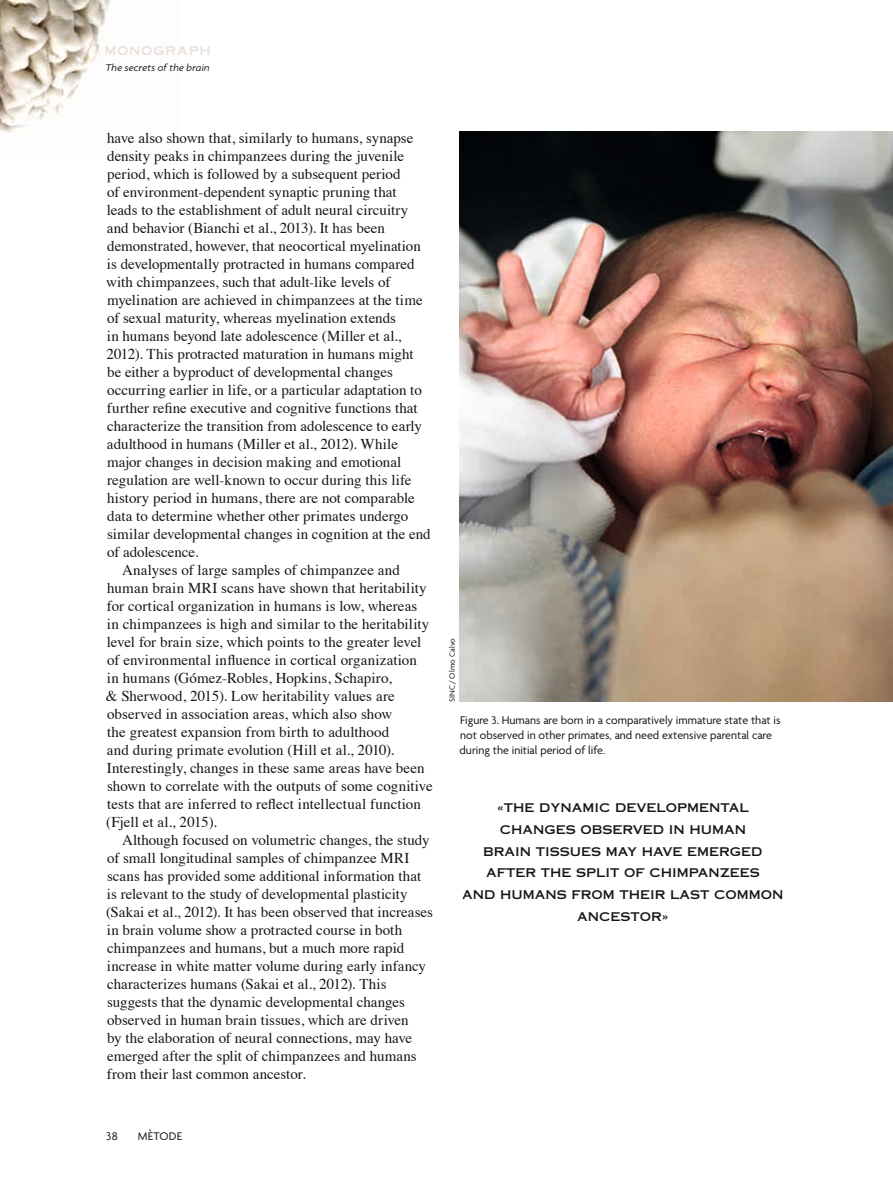
<style>
.page{position:relative;width:893px;height:1191px;background:#fff}
.page>*{position:absolute;margin:0;border:0;box-sizing:border-box;transform-origin:0 0}
.t1{font:15px "Times";color:#151616}
.t2{font:12px/15px "Agenda";color:#151616}
.t3{font:12px/21.8px "Copperplate Thirty One AB";color:#151616;text-align:center}
.t4{font:12px "Copperplate Thirty One AB";letter-spacing:.06em;color:#e8e0db}
.t5{font:italic 10.5px "Agenda";letter-spacing:.015em;color:#151616}
.t6{font:8.25px "Agenda";letter-spacing:.02em;color:#151616}
</style>
<div class="page">
<img style="left:0;top:0;width:110px;height:133px">
<img style="left:459px;top:132px;width:434px;height:570px">
<p class="t4" style="left:104px;top:44px;width:108px">MONOGRAPH</p>
<p class="t5" style="left:106px;top:61px;width:105px">The secrets of the brain</p>
<p class="t1" style="left:107px;top:124px;width:308px">have also shown that, similarly to humans, synapse</p>
<p class="t1" style="left:107px;top:142px;width:299px">density peaks in chimpanzees during the juvenile</p>
<p class="t1" style="left:107px;top:160px;width:295px">period, which is followed by a subsequent period</p>
<p class="t1" style="left:107px;top:178px;width:291px">of environment-dependent synaptic pruning that</p>
<p class="t1" style="left:107px;top:196px;width:303px">leads to the establishment of adult neural circuitry</p>
<p class="t1" style="left:107px;top:214px;width:279px">and behavior (Bianchi et al., 2013). It has been</p>
<p class="t1" style="left:107px;top:232px;width:315px">demonstrated, however, that neocortical myelination</p>
<p class="t1" style="left:107px;top:250px;width:309px">is developmentally protracted in humans compared</p>
<p class="t1" style="left:106px;top:268px;width:286px">with chimpanzees, such that adult-like levels of</p>
<p class="t1" style="left:107px;top:286px;width:317px">myelination are achieved in chimpanzees at the time</p>
<p class="t1" style="left:107px;top:304px;width:290px">of sexual maturity, whereas myelination extends</p>
<p class="t1" style="left:107px;top:322px;width:296px">in humans beyond late adolescence (Miller et al.,</p>
<p class="t1" style="left:106px;top:340px;width:309px">2012). This protracted maturation in humans might</p>
<p class="t1" style="left:107px;top:358px;width:287px">be either a byproduct of developmental changes</p>
<p class="t1" style="left:107px;top:376px;width:316px">occurring earlier in life, or a particular adaptation to</p>
<p class="t1" style="left:107px;top:394px;width:312px">further refine executive and cognitive functions that</p>
<p class="t1" style="left:107px;top:412px;width:316px">characterize the transition from adolescence to early</p>
<p class="t1" style="left:107px;top:430px;width:293px">adulthood in humans (Miller et al., 2012). While</p>
<p class="t1" style="left:107px;top:448px;width:296px">major changes in decision making and emotional</p>
<p class="t1" style="left:107px;top:466px;width:306px">regulation are well-known to occur during this life</p>
<p class="t1" style="left:107px;top:484px;width:309px">history period in humans, there are not comparable</p>
<p class="t1" style="left:107px;top:502px;width:303px">data to determine whether other primates undergo</p>
<p class="t1" style="left:107px;top:520px;width:325px">similar developmental changes in cognition at the end</p>
<p class="t1" style="left:107px;top:538px;width:93px">of adolescence.</p>
<p class="t1" style="left:122px;top:556px;width:279px">Analyses of large samples of chimpanzee and</p>
<p class="t1" style="left:107px;top:574px;width:321px">human brain MRI scans have shown that heritability</p>
<p class="t1" style="left:107px;top:592px;width:312px">for cortical organization in humans is low, whereas</p>
<p class="t1" style="left:107px;top:610px;width:324px">in chimpanzees is high and similar to the heritability</p>
<p class="t1" style="left:107px;top:628px;width:316px">level for brain size, which points to the greater level</p>
<p class="t1" style="left:107px;top:646px;width:311px">of environmental influence in cortical organization</p>
<p class="t1" style="left:107px;top:664px;width:286px">in humans (Gómez-Robles, Hopkins, Schapiro,</p>
<p class="t1" style="left:106px;top:682px;width:291px">&amp; Sherwood, 2015). Low heritability values are</p>
<p class="t1" style="left:107px;top:700px;width:287px">observed in association areas, which also show</p>
<p class="t1" style="left:107px;top:718px;width:284px">the greatest expansion from birth to adulthood</p>
<p class="t1" style="left:107px;top:736px;width:289px">and during primate evolution (Hill et al., 2010).</p>
<p class="t1" style="left:107px;top:754px;width:319px">Interestingly, changes in these same areas have been</p>
<p class="t1" style="left:107px;top:772px;width:327px">shown to correlate with the outputs of some cognitive</p>
<p class="t1" style="left:107px;top:790px;width:315px">tests that are inferred to reflect intellectual function</p>
<p class="t1" style="left:106px;top:808px;width:112px">(Fjell et al., 2015).</p>
<p class="t1" style="left:122px;top:826px;width:309px">Although focused on volumetric changes, the study</p>
<p class="t1" style="left:107px;top:844px;width:304px">of small longitudinal samples of chimpanzee MRI</p>
<p class="t1" style="left:107px;top:862px;width:316px">scans has provided some additional information that</p>
<p class="t1" style="left:107px;top:880px;width:302px">is relevant to the study of developmental plasticity</p>
<p class="t1" style="left:106px;top:898px;width:328px">(Sakai et al., 2012). It has been observed that increases</p>
<p class="t1" style="left:107px;top:916px;width:297px">in brain volume show a protracted course in both</p>
<p class="t1" style="left:107px;top:934px;width:298px">chimpanzees and humans, but a much more rapid</p>
<p class="t1" style="left:107px;top:952px;width:321px">increase in white matter volume during early infancy</p>
<p class="t1" style="left:107px;top:970px;width:281px">characterizes humans (Sakai et al., 2012). This</p>
<p class="t1" style="left:107px;top:988px;width:299px">suggests that the dynamic developmental changes</p>
<p class="t1" style="left:107px;top:1006px;width:303px">observed in human brain tissues, which are driven</p>
<p class="t1" style="left:107px;top:1024px;width:307px">by the elaboration of neural connections, may have</p>
<p class="t1" style="left:107px;top:1042px;width:311px">emerged after the split of chimpanzees and humans</p>
<p class="t1" style="left:107px;top:1060px;width:200px">from their last common ancestor.</p>
<p class="t6" style="left:447px;top:702px;width:65px;rotate:-90deg">SINC/Olmo Calvo</p>
<p class="t2" style="left:460px;top:712px;width:322px">Figure 3. Humans are born in a comparatively immature state that is not observed in other primates, and need extensive parental care during the initial period of life.</p>
<p class="t3" style="left:462px;top:797px;width:323px">«THE DYNAMIC DEVELOPMENTAL<br>CHANGES OBSERVED IN HUMAN<br>BRAIN TISSUES MAY HAVE EMERGED<br>AFTER THE SPLIT OF CHIMPANZEES<br>AND HUMANS FROM THEIR LAST COMMON<br>ANCESTOR»</p>
<p class="t2" style="left:106px;top:1128px;width:13px">38</p>
<p class="t2" style="left:138px;top:1128px;width:46px">MÈTODE</p>
</div>
